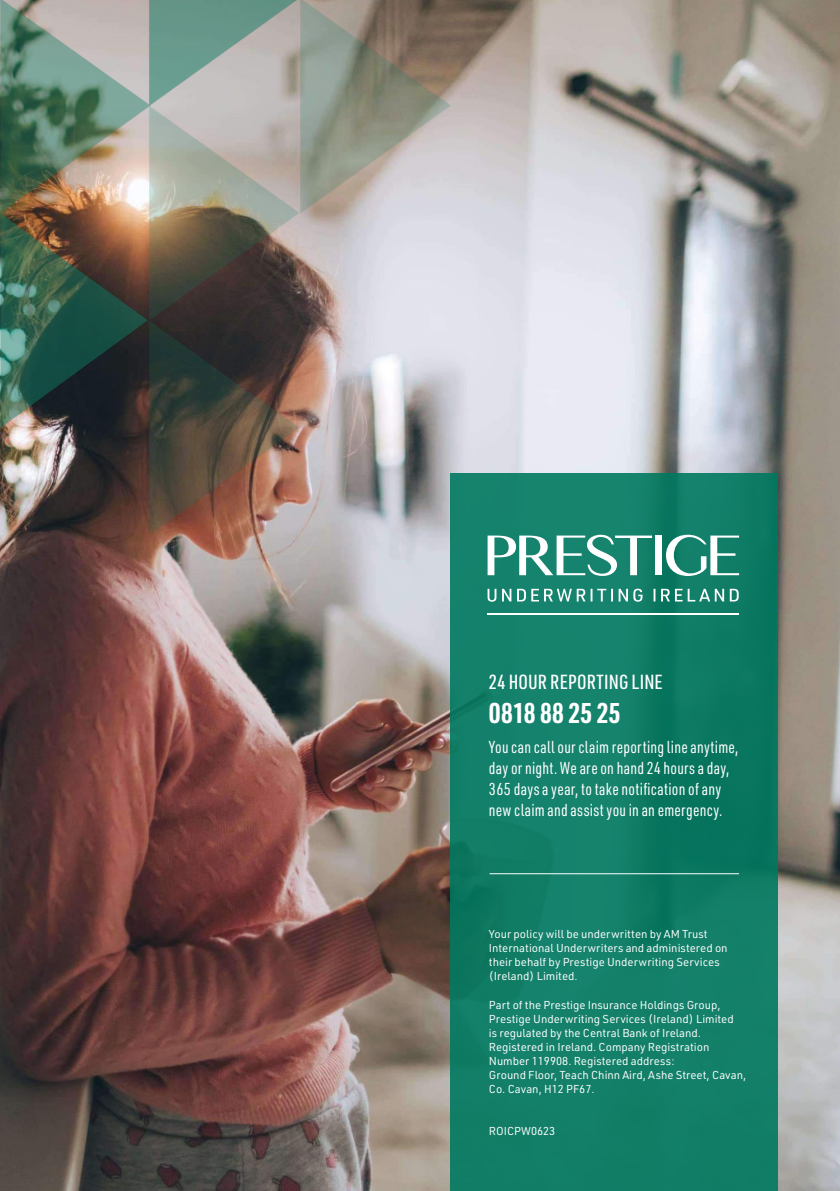
<style>
.page{position:relative;width:840px;height:1191px;background:#fff}
.page>*{position:absolute;margin:0;border:0;box-sizing:border-box;transform-origin:0 0}
.t1{font:700 28px "URWDIN Cond";letter-spacing:.01em;color:#fff}
.t2{font:500 20px "URWDIN Cond";letter-spacing:.005em;color:#fff}
.t3{font:17px/21.2px "URWDIN Cond";letter-spacing:.015em;color:#fff}
.t4{font:11.2px/14.2px "URWDIN";color:#fff}
</style>
<div class="page">
<img style="left:0;top:0;width:839px;height:1191px">
<div style="left:450px;top:473px;width:327px;height:718px;background:linear-gradient(to right,#15816b,#0e7b64)"></div>
<hr style="left:489px;top:873px;width:249px;height:1px;background:#fff">
<img style="left:0;top:0;width:489px;height:532px">
<hr style="left:487px;top:613px;width:251px;height:1px;background:#fff">
<svg style="left:487px;top:535px;width:164px;height:41px"></svg>
<div style="left:655px;top:535px;width:6px;height:40px;background:#fff"></div>
<svg style="left:665px;top:529px;width:73px;height:50px"></svg>
<svg style="left:487px;top:588px;width:251px;height:13px"></svg>
<p class="t2" style="left:488px;top:669px;width:175px">24 HOUR REPORTING LINE</p>
<p class="t1" style="left:488px;top:694px;width:133px">0818 88 25 25</p>
<p class="t3" style="left:488px;top:735px;width:251px">You can call our claim reporting line anytime, day or night. We are on hand 24 hours a day, 365 days a year, to take notification of any new claim and assist you in an emergency.</p>
<p class="t4" style="left:488px;top:926px;width:240px">Your policy will be underwritten by AM Trust International Underwriters and administered on their behalf by Prestige Underwriting Services (Ireland) Limited.</p>
<p class="t4" style="left:488px;top:997px;width:259px">Part of the Prestige Insurance Holdings Group, Prestige Underwriting Services (Ireland) Limited<br>is regulated by the Central Bank of Ireland.<br>Registered in Ireland. Company Registration Number 119908. Registered address:<br>Ground Floor, Teach Chinn Aird, Ashe Street, Cavan, Co. Cavan, H12 PF67.</p>
<p class="t4" style="left:488px;top:1123px;width:68px">ROICPW0623</p>
</div>
